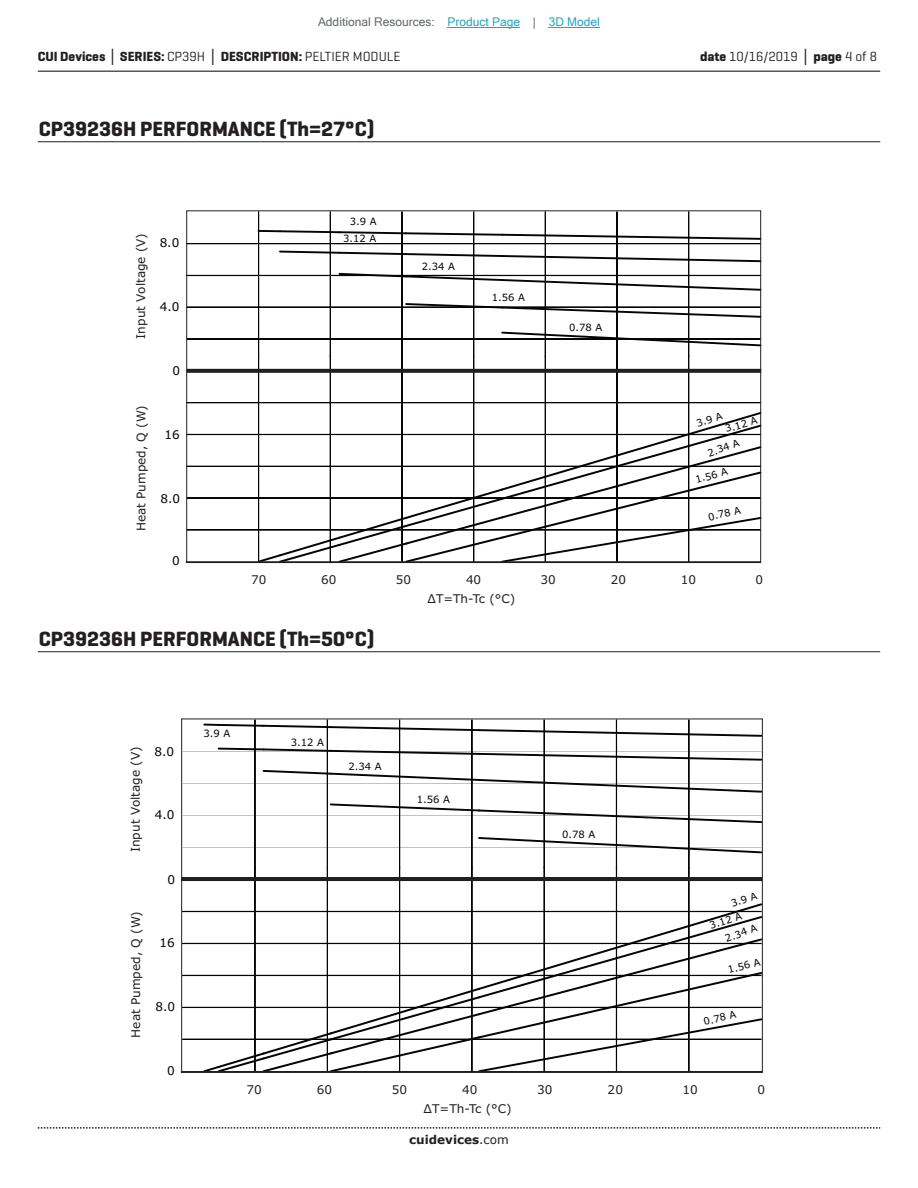
<style>
.page{position:relative;width:918px;height:1188px;background:#fff}
.page>*{position:absolute;margin:0;border:0;box-sizing:border-box;transform-origin:0 0}
.t1{font:700 21px "Geogrotesque";color:#231f20}
.t2{font:700 13.5px "Geogrotesque";color:#231f20}
.t3{font:13.5px "Geogrotesque";color:#231f20}
.t4{font:12px "Verdana";color:#231f20}
.t5{font:12px "Microsoft Sans Serif";color:#63676b}
.t6{font:12px "Verdana";color:#050504}
.t7{font:700 12px "Verdana";color:#231f20}
.t8{font:10.05px "Verdana";color:#050504}
.s1{color:#23a4c6}
.s2{font-family:"Verdana"}
.s3{font-weight:400}
.s4{font-weight:700}
.s5{font-family:"Verdana";font-weight:700}
</style>
<div class="page">
<hr style="left:38px;top:71px;width:842px;height:1px;background:#231f20">
<svg style="left:38px;top:1127px;width:842px;height:2px"></svg>
<svg style="left:188px;top:212px;width:571px;height:349px"></svg>
<svg style="left:188px;top:369px;width:571px;height:4px;background:#2c2829"></svg>
<hr style="left:38px;top:141px;width:842px;height:1px;background:#231f20">
<svg style="left:183px;top:720px;width:578px;height:351px"></svg>
<hr style="left:181px;top:877px;width:581px;height:4px;background:#231f20">
<hr style="left:38px;top:651px;width:842px;height:1px;background:#231f20">
<hr style="left:448px;top:27px;width:72px;height:1px;background:#23a4c6">
<hr style="left:549px;top:27px;width:51px;height:1px;background:#23a4c6">
<p class="t5" style="left:318px;top:15px;width:283px">Additional Resources: <span class="s1">Product Page</span> | <span class="s1">3D Model</span></p>
<p class="t2" style="left:38px;top:48px;width:364px">CUI Devices <span class="s2">│</span> SERIES: <span class="s3">CP39H</span> <span class="s2">│</span> DESCRIPTION: <span class="s3">PELTIER MODULE</span></p>
<p class="t3" style="left:700px;top:48px;width:179px"><span class="s4">date</span> 10/16/2019 <span class="s5">│</span> <span class="s4">page</span> 4 of 8</p>
<h1 class="t1" style="left:39px;top:116px;width:337px">CP39236H PERFORMANCE (Th=27°C)</h1>
<p class="t4" style="left:132px;top:339px;width:107px;rotate:-90deg">Input Voltage (V)</p>
<p class="t4" style="left:133px;top:531px;width:128px;rotate:-90deg">Heat Pumped, Q (W)</p>
<p class="t6" style="left:160px;top:234px;width:21px">8.0</p>
<p class="t6" style="left:160px;top:298px;width:21px">4.0</p>
<p class="t6" style="left:173px;top:362px;width:9px">0</p>
<p class="t6" style="left:165px;top:426px;width:17px">16</p>
<p class="t6" style="left:161px;top:490px;width:21px">8.0</p>
<p class="t6" style="left:172px;top:552px;width:9px">0</p>
<p class="t8" style="left:350px;top:215px;width:28px">3.9 A</p>
<p class="t8" style="left:343px;top:231px;width:35px">3.12 A</p>
<p class="t8" style="left:422px;top:259px;width:35px">2.34 A</p>
<p class="t8" style="left:492px;top:290px;width:35px">1.56 A</p>
<p class="t8" style="left:569px;top:320px;width:35px">0.78 A</p>
<p class="t8" style="left:695px;top:417px;width:28px;rotate:-18deg">3.9 A</p>
<p class="t8" style="left:723px;top:422px;width:35px;rotate:-15deg">3.12 A</p>
<p class="t8" style="left:706px;top:447px;width:35px;rotate:-19deg">2.34 A</p>
<p class="t8" style="left:694px;top:473px;width:35px;rotate:-14deg">1.56 A</p>
<p class="t8" style="left:707px;top:510px;width:35px;rotate:-13deg">0.78 A</p>
<p class="t4" style="left:251px;top:572px;width:17px">70</p>
<p class="t4" style="left:321px;top:572px;width:17px">60</p>
<p class="t4" style="left:396px;top:572px;width:17px">50</p>
<p class="t4" style="left:466px;top:572px;width:17px">40</p>
<p class="t4" style="left:540px;top:572px;width:17px">30</p>
<p class="t4" style="left:611px;top:572px;width:17px">20</p>
<p class="t4" style="left:681px;top:572px;width:17px">10</p>
<p class="t4" style="left:755px;top:572px;width:9px">0</p>
<p class="t4" style="left:428px;top:590px;width:89px">ΔT=Th-Tc (°C)</p>
<h1 class="t1" style="left:39px;top:626px;width:337px">CP39236H PERFORMANCE (Th=50°C)</h1>
<p class="t4" style="left:127px;top:852px;width:107px;rotate:-90deg">Input Voltage (V)</p>
<p class="t4" style="left:128px;top:1038px;width:128px;rotate:-90deg">Heat Pumped, Q (W)</p>
<p class="t6" style="left:155px;top:743px;width:21px">8.0</p>
<p class="t6" style="left:155px;top:807px;width:21px">4.0</p>
<p class="t6" style="left:167px;top:871px;width:9px">0</p>
<p class="t6" style="left:160px;top:935px;width:17px">16</p>
<p class="t6" style="left:155px;top:999px;width:21px">8.0</p>
<p class="t6" style="left:167px;top:1062px;width:9px">0</p>
<p class="t8" style="left:203px;top:726px;width:28px">3.9 A</p>
<p class="t8" style="left:291px;top:736px;width:35px">3.12 A</p>
<p class="t8" style="left:349px;top:760px;width:35px">2.34 A</p>
<p class="t8" style="left:417px;top:793px;width:35px">1.56 A</p>
<p class="t8" style="left:562px;top:827px;width:35px">0.78 A</p>
<p class="t8" style="left:729px;top:897px;width:28px;rotate:-18deg">3.9 A</p>
<p class="t8" style="left:708px;top:919px;width:35px;rotate:-17deg">3.12 A</p>
<p class="t8" style="left:723px;top:932px;width:35px;rotate:-19deg">2.34 A</p>
<p class="t8" style="left:726px;top:963px;width:35px;rotate:-14deg">1.56 A</p>
<p class="t8" style="left:702px;top:1015px;width:35px;rotate:-13deg">0.78 A</p>
<p class="t4" style="left:246px;top:1081px;width:17px">70</p>
<p class="t4" style="left:317px;top:1081px;width:17px">60</p>
<p class="t4" style="left:392px;top:1081px;width:17px">50</p>
<p class="t4" style="left:462px;top:1081px;width:17px">40</p>
<p class="t4" style="left:537px;top:1081px;width:17px">30</p>
<p class="t4" style="left:608px;top:1081px;width:17px">20</p>
<p class="t4" style="left:682px;top:1081px;width:17px">10</p>
<p class="t4" style="left:757px;top:1081px;width:9px">0</p>
<p class="t4" style="left:424px;top:1100px;width:90px">ΔT=Th-Tc (°C)</p>
<p class="t7" style="left:409px;top:1131px;width:101px">cuidevices<span class="s3">.com</span></p>
</div>
